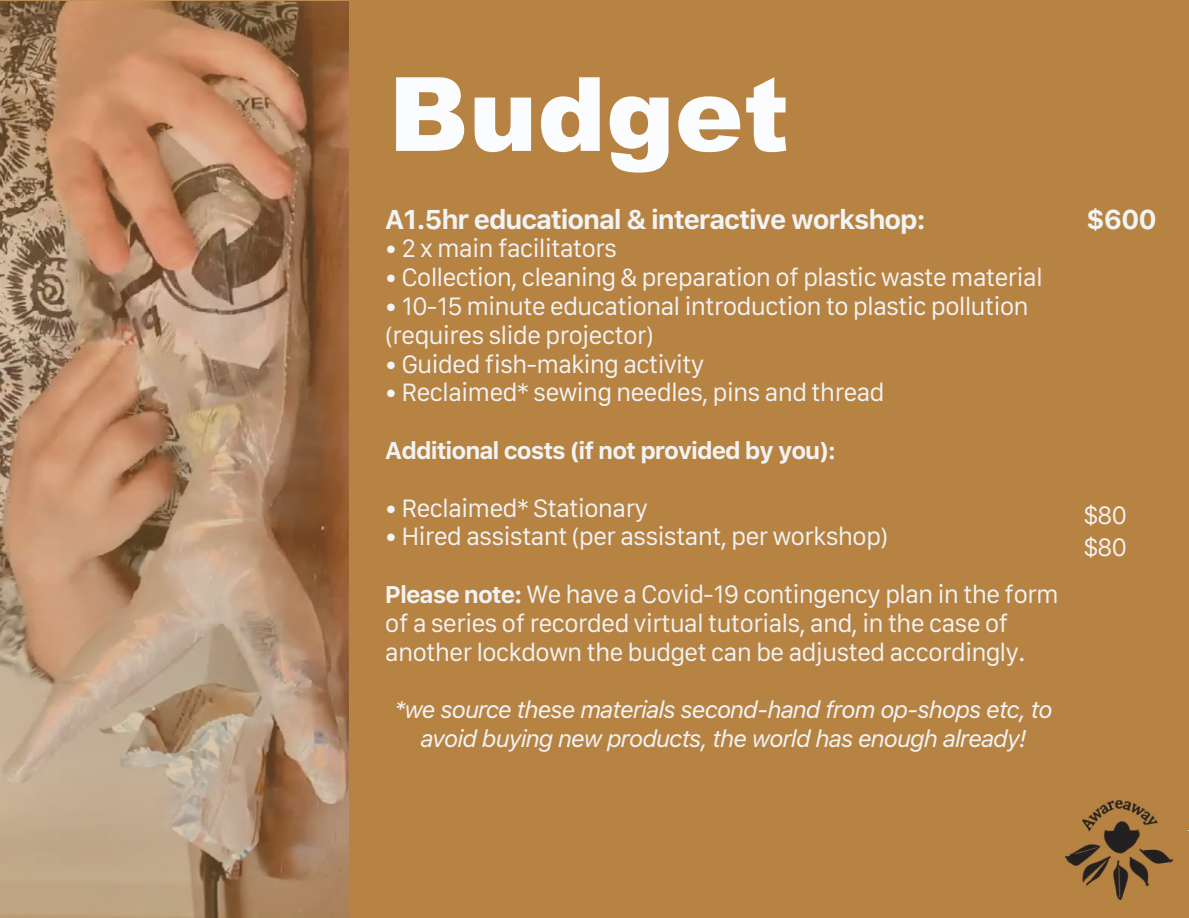
<style>
.page{position:relative;width:1189px;height:918px;background:#fff}
.page>*{position:absolute;margin:0;border:0;box-sizing:border-box;transform-origin:0 0}
.t1{font:900 102.9px "Arial";color:#fbfcfd}
.t2{font:700 27px "Galvji";letter-spacing:-.04em;color:#f2f3f4}
.t3{font:24px/28.8px "Galvji";letter-spacing:-.04em;color:#f2f3f4}
.t4{font:italic 24px/28.8px "Galvji";letter-spacing:-.04em;color:#f2f3f4;text-align:center}
.t5{font:700 24px "Galvji";letter-spacing:-.04em;color:#f2f3f4}
.s1{font-weight:700}
</style>
<div class="page">
<div style="left:0;top:0;width:1188px;height:918px;background:#b78343"></div>
<img style="left:0;top:1px;width:349px;height:917px">
<img style="left:1065px;top:800px;width:123px;height:99px">
<h1 class="t1" style="left:388px;top:39px;width:402px">Budget</h1>
<p class="t2" style="left:385px;top:203px;width:542px">A1.5hr educational &amp; interactive workshop:</p>
<p class="t3" style="left:385px;top:235px;width:234px">• 2 x main facilitators</p>
<p class="t3" style="left:385px;top:264px;width:659px">• Collection, cleaning &amp; preparation of plastic waste material</p>
<p class="t3" style="left:385px;top:293px;width:645px">• 10-15 minute educational introduction to plastic pollution (requires slide projector)</p>
<p class="t3" style="left:385px;top:350px;width:321px">• Guided fish-making activity</p>
<p class="t3" style="left:385px;top:379px;width:501px">• Reclaimed* sewing needles, pins and thread</p>
<p class="t5" style="left:385px;top:436px;width:452px">Additional costs (if not provided by you):</p>
<p class="t3" style="left:385px;top:494px;width:265px">• Reclaimed* Stationary</p>
<p class="t3" style="left:385px;top:523px;width:505px">• Hired assistant (per assistant, per workshop)</p>
<p class="t3" style="left:385px;top:581px;width:675px"><span class="s1">Please note:</span> We have a Covid-19 contingency plan in the form of a series of recorded virtual tutorials, and, in the case of another lockdown the budget can be adjusted accordingly.</p>
<p class="t4" style="left:393px;top:696px;width:659px">*we source these materials second-hand from op-shops etc, to avoid buying new products, the world has enough already!</p>
<p class="t2" style="left:1085px;top:203px;width:72px">$600</p>
<p class="t3" style="left:1083px;top:502px;width:45px">$80</p>
<p class="t3" style="left:1083px;top:533px;width:45px">$80</p>
</div>
